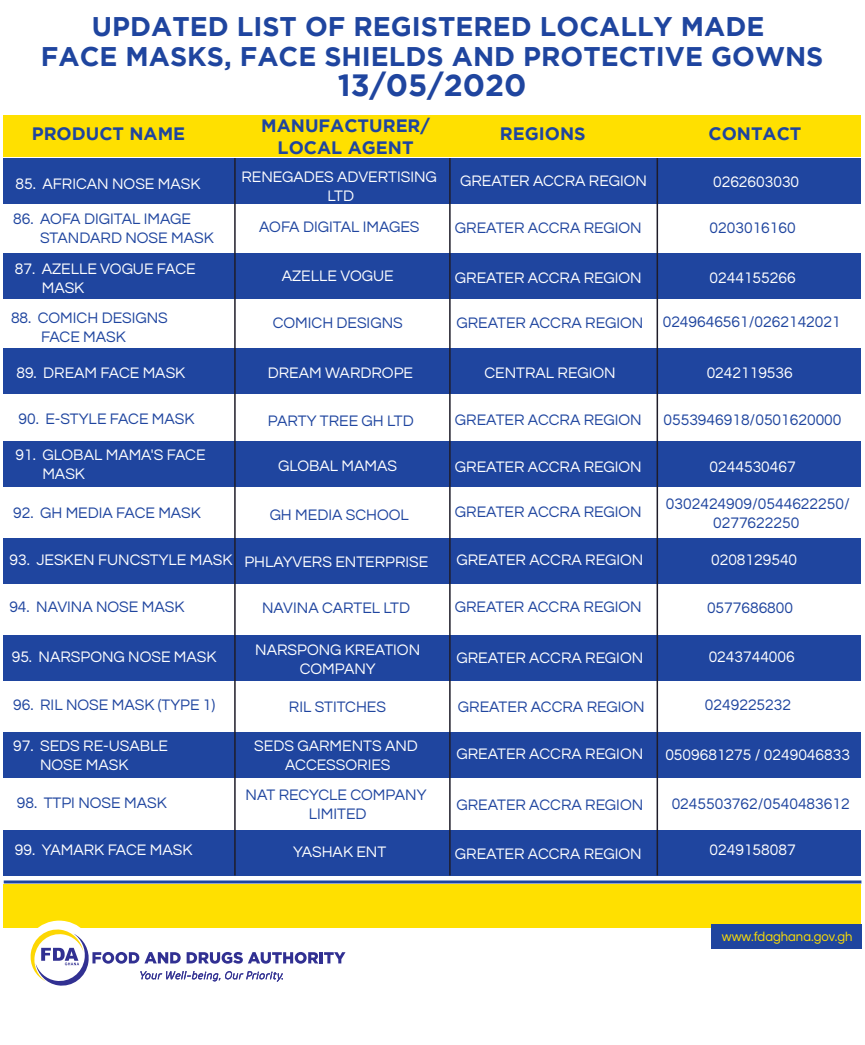
<style>
.page{position:relative;width:865px;height:1045px;background:#fff}
.page>*{position:absolute;margin:0;border:0;box-sizing:border-box;transform-origin:0 0}
.t1{font:700 30.75px "Gotham";color:#1f459f}
.t2{font:700 26.92px/29.9px "Gotham";color:#1f459f;text-align:center}
.t3{font:700 17.92px/21.5px "Gotham";color:#1f459f;text-align:center}
.t4{font:15.83px/19px "Questrial";color:#fff}
.t5{font:15.83px/19px "Questrial";color:#1f459f}
.t6{font:13.35px "Questrial";color:#ffe000}
</style>
<div class="page">
<div style="left:3px;top:348px;width:858px;height:46px;background:#1f459f"></div>
<div style="left:3px;top:441px;width:858px;height:46px;background:#1f459f"></div>
<div style="left:3px;top:538px;width:858px;height:46px;background:#1f459f"></div>
<div style="left:3px;top:635px;width:858px;height:46px;background:#1f459f"></div>
<div style="left:3px;top:732px;width:858px;height:46px;background:#1f459f"></div>
<div style="left:3px;top:830px;width:858px;height:45px;background:#1f459f"></div>
<div style="left:3px;top:253px;width:858px;height:46px;background:#1f459f"></div>
<div style="left:3px;top:158px;width:858px;height:46px;background:#1f459f"></div>
<div style="left:3px;top:885px;width:858px;height:81px;background:#ffe000"></div>
<div style="left:3px;top:928px;width:858px;height:70px;background:#fff"></div>
<div style="left:23px;top:921px;width:72px;height:73px;background:#fff;border-radius:50%"></div>
<svg style="left:30px;top:929px;width:315px;height:57px"></svg>
<div style="left:710px;top:924px;width:151px;height:25px;background:#1f459f"></div>
<hr style="left:4px;top:880px;width:857px;height:3px;background:#1f459f">
<div style="left:3px;top:115px;width:858px;height:42px;background:#ffe000"></div>
<hr style="left:234px;top:158px;width:1px;height:717px;background:#1e1c29">
<hr style="left:656px;top:158px;width:2px;height:717px;background:#1e1c29">
<hr style="left:449px;top:158px;width:1px;height:717px;background:#1e1c29">
<h2 class="t2" style="left:41px;top:11px;width:783px">UPDATED LIST OF REGISTERED LOCALLY MADE<br>FACE MASKS, FACE SHIELDS AND PROTECTIVE GOWNS</h2>
<h1 class="t1" style="left:338px;top:67px;width:190px">13/05/2020</h1>
<p class="t3" style="left:32px;top:123px;width:155px">PRODUCT NAME</p>
<p class="t3" style="left:261px;top:115px;width:170px">MANUFACTURER/<br>LOCAL AGENT</p>
<p class="t3" style="left:499px;top:123px;width:87px">REGIONS</p>
<p class="t3" style="left:708px;top:123px;width:95px">CONTACT</p>
<p class="t4" style="left:241px;top:168px;width:197px;text-align:center">RENEGADES ADVERTISING<br>LTD</p>
<p class="t4" style="left:16px;top:174px;width:186px">85. AFRICAN NOSE MASK</p>
<p class="t4" style="left:460px;top:171px;width:188px">GREATER ACCRA REGION</p>
<p class="t4" style="left:713px;top:173px;width:88px">0262603030</p>
<p class="t5" style="left:40px;top:210px;width:175px;text-indent:-27px">86. AOFA DIGITAL IMAGE<br>STANDARD NOSE MASK</p>
<p class="t5" style="left:259px;top:218px;width:162px">AOFA DIGITAL IMAGES</p>
<p class="t5" style="left:455px;top:219px;width:188px">GREATER ACCRA REGION</p>
<p class="t4" style="left:42px;top:260px;width:155px;text-indent:-27px">87. AZELLE VOGUE FACE<br>MASK</p>
<p class="t4" style="left:282px;top:267px;width:113px">AZELLE VOGUE</p>
<p class="t4" style="left:455px;top:269px;width:188px">GREATER ACCRA REGION</p>
<p class="t5" style="left:709px;top:219px;width:88px">0203016160</p>
<p class="t4" style="left:709px;top:269px;width:88px">0244155266</p>
<p class="t5" style="left:41px;top:308px;width:128px;text-indent:-30px">88. COMICH DESIGNS<br>FACE MASK</p>
<p class="t5" style="left:273px;top:314px;width:131px">COMICH DESIGNS</p>
<p class="t5" style="left:456px;top:312px;width:386px">GREATER ACCRA REGION 0249646561/0262142021</p>
<p class="t4" style="left:16px;top:363px;width:170px">89. DREAM FACE MASK</p>
<p class="t4" style="left:268px;top:363px;width:147px">DREAM WARDROPE</p>
<p class="t4" style="left:484px;top:364px;width:133px">CENTRAL REGION</p>
<p class="t4" style="left:706px;top:363px;width:88px">0242119536</p>
<p class="t5" style="left:18px;top:410px;width:177px">90. E-STYLE FACE MASK</p>
<p class="t5" style="left:268px;top:412px;width:147px">PARTY TREE GH LTD</p>
<p class="t5" style="left:455px;top:411px;width:188px">GREATER ACCRA REGION</p>
<p class="t5" style="left:663px;top:411px;width:179px">0553946918/0501620000</p>
<p class="t4" style="left:709px;top:458px;width:88px">0244530467</p>
<p class="t4" style="left:42px;top:446px;width:165px;text-indent:-27px">91. GLOBAL MAMA'S FACE<br>MASK</p>
<p class="t4" style="left:278px;top:456px;width:120px">GLOBAL MAMAS</p>
<p class="t4" style="left:455px;top:458px;width:188px">GREATER ACCRA REGION</p>
<p class="t5" style="left:13px;top:504px;width:189px">92. GH MEDIA FACE MASK</p>
<p class="t5" style="left:269px;top:505px;width:141px">GH MEDIA SCHOOL</p>
<p class="t5" style="left:455px;top:502px;width:188px">GREATER ACCRA REGION</p>
<p class="t5" style="left:665px;top:495px;width:185px;text-align:center">0302424909/0544622250/<br>0277622250</p>
<p class="t4" style="left:10px;top:551px;width:420px">93. JESKEN FUNCSTYLE MASK PHLAYVERS ENTERPRISE</p>
<p class="t4" style="left:456px;top:550px;width:188px">GREATER ACCRA REGION</p>
<p class="t4" style="left:711px;top:551px;width:88px">0208129540</p>
<p class="t5" style="left:9px;top:598px;width:176px">94. NAVINA NOSE MASK</p>
<p class="t5" style="left:262px;top:599px;width:149px">NAVINA CARTEL LTD</p>
<p class="t5" style="left:454px;top:598px;width:188px">GREATER ACCRA REGION</p>
<p class="t5" style="left:706px;top:599px;width:88px">0577686800</p>
<p class="t4" style="left:12px;top:648px;width:206px">95. NARSPONG NOSE MASK</p>
<p class="t4" style="left:255px;top:640px;width:166px;text-align:center">NARSPONG KREATION<br>COMPANY</p>
<p class="t4" style="left:456px;top:649px;width:188px">GREATER ACCRA REGION</p>
<p class="t4" style="left:708px;top:647px;width:88px">0243744006</p>
<p class="t5" style="left:13px;top:695px;width:203px">96. RIL NOSE MASK (TYPE 1)</p>
<p class="t5" style="left:289px;top:698px;width:99px">RIL STITCHES</p>
<p class="t5" style="left:458px;top:698px;width:188px">GREATER ACCRA REGION</p>
<p class="t5" style="left:704px;top:695px;width:88px">0249225232</p>
<p class="t4" style="left:40px;top:737px;width:129px;text-indent:-27px">97. SEDS RE-USABLE<br>NOSE MASK</p>
<p class="t4" style="left:254px;top:737px;width:165px;text-align:center">SEDS GARMENTS AND<br>ACCESSORIES</p>
<p class="t4" style="left:456px;top:745px;width:188px">GREATER ACCRA REGION</p>
<p class="t4" style="left:665px;top:746px;width:186px">0509681275 / 0249046833</p>
<p class="t5" style="left:17px;top:794px;width:151px">98. TTPI NOSE MASK</p>
<p class="t5" style="left:245px;top:785px;width:182px;text-align:center">NAT RECYCLE COMPANY<br>LIMITED</p>
<p class="t5" style="left:456px;top:796px;width:188px">GREATER ACCRA REGION</p>
<p class="t5" style="left:671px;top:795px;width:179px">0245503762/0540483612</p>
<p class="t4" style="left:15px;top:841px;width:179px">99. YAMARK FACE MASK</p>
<p class="t4" style="left:293px;top:843px;width:95px">YASHAK ENT</p>
<p class="t4" style="left:455px;top:844px;width:188px">GREATER ACCRA REGION</p>
<p class="t4" style="left:709px;top:841px;width:88px">0249158087</p>
<p class="t6" style="left:721px;top:930px;width:132px">www.fdaghana.gov.gh</p>
</div>
